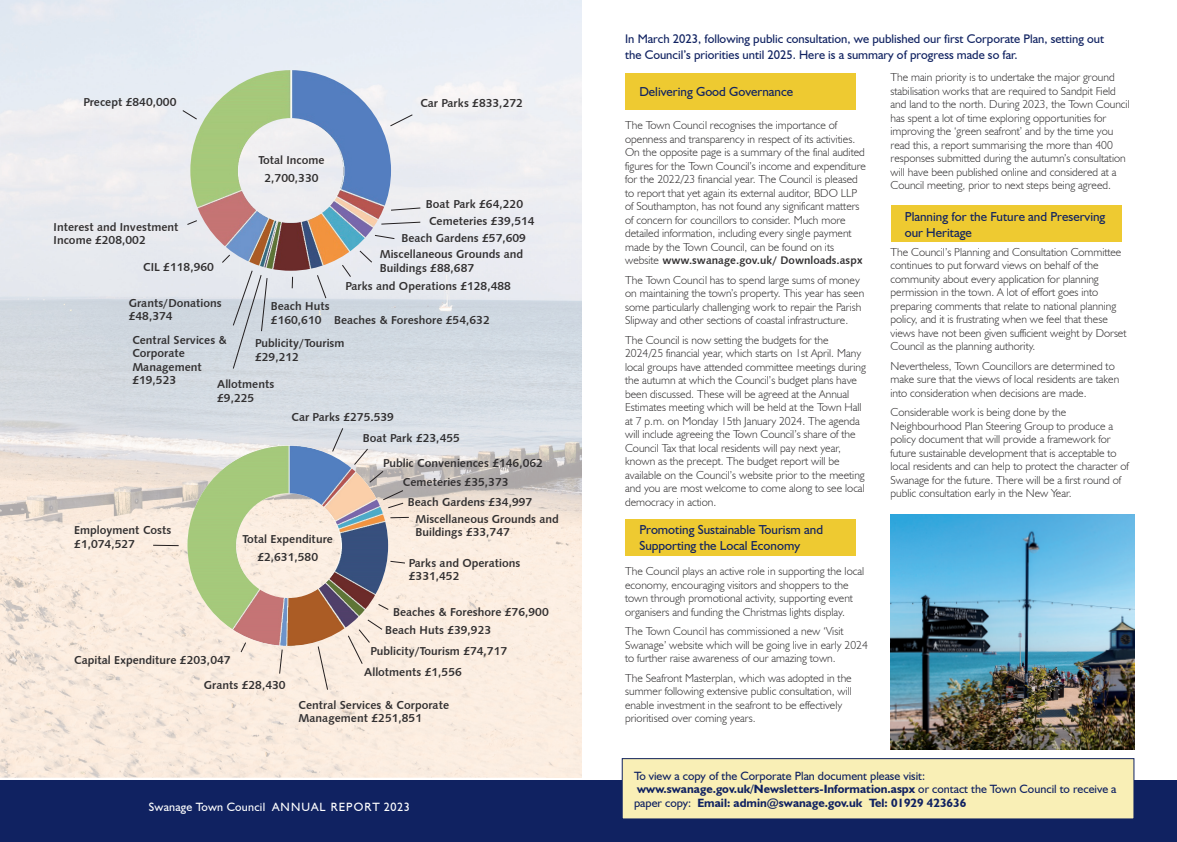
<style>
.page{position:relative;width:1177px;height:842px;background:#fff}
.page>*{position:absolute;margin:0;border:0;box-sizing:border-box;transform-origin:0 0}
.t1{font:13px/15.6px "Humanist 521 BT";color:#102261}
.t2{font:12.5px/16px "Humanist 521 BT";color:#102261}
.t3{font:12px/13.5px "Humanist 521 BT";color:#102261}
.t4{font:12px "Humanist 521 BT";letter-spacing:.02em;color:#fff}
.t5{font:300 11.5px/13.5px "Humanist 521 BT";color:#312f30}
.t6{font:11.5px/13.5px "Humanist 531 BT Bold A";color:#312f30}
.t7{font:11px "Humanist 531 BT Bold A";color:#312f30}
.s1{font-family:"Humanist 521 BT";font-weight:300;font-size:11.5px}
.s2{font-size:11.5px}
.s3{font-weight:700}
</style>
<div class="page">
<img style="left:547px;top:0;width:34px;height:778px">
<img style="left:0;top:247px;width:239px;height:283px">
<img style="left:388px;top:459px;width:159px;height:71px">
<img style="left:240px;top:646px;width:33px;height:132px">
<img style="left:0;top:530px;width:205px;height:248px">
<div style="left:376px;top:530px;width:171px;height:248px;background:#fceee1"></div>
<div style="left:342px;top:646px;width:34px;height:132px;background:#fbede0"></div>
<img style="left:205px;top:646px;width:35px;height:132px">
<img style="left:308px;top:646px;width:34px;height:132px">
<img style="left:273px;top:646px;width:35px;height:132px">
<div style="left:581px;top:780px;width:595px;height:62px;background:#102261"></div>
<img style="left:187px;top:445px;width:201px;height:201px">
<img style="left:190px;top:70px;width:201px;height:201px">
<div style="left:0;top:780px;width:581px;height:62px;background:#102261"></div>
<div style="left:625px;top:73px;width:231px;height:36px;background:#eeca31"></div>
<div style="left:625px;top:519px;width:231px;height:37px;background:#eeca31"></div>
<div style="left:890px;top:205px;width:231px;height:37px;background:#eeca31"></div>
<svg style="left:182px;top:110px;width:16px;height:10px"></svg>
<svg style="left:389px;top:114px;width:24px;height:13px"></svg>
<svg style="left:390px;top:207px;width:31px;height:4px"></svg>
<svg style="left:380px;top:221px;width:41px;height:4px"></svg>
<svg style="left:374px;top:234px;width:21px;height:5px"></svg>
<svg style="left:359px;top:250px;width:14px;height:13px"></svg>
<svg style="left:341px;top:264px;width:10px;height:14px"></svg>
<svg style="left:316px;top:274px;width:11px;height:25px"></svg>
<svg style="left:291px;top:276px;width:2px;height:13px"></svg>
<svg style="left:331px;top:427px;width:13px;height:25px"></svg>
<svg style="left:186px;top:220px;width:12px;height:5px"></svg>
<svg style="left:221px;top:254px;width:10px;height:10px"></svg>
<svg style="left:353px;top:448px;width:31px;height:35px"></svg>
<svg style="left:382px;top:490px;width:22px;height:19px"></svg>
<svg style="left:389px;top:517px;width:20px;height:1px"></svg>
<svg style="left:389px;top:560px;width:17px;height:4px"></svg>
<svg style="left:377px;top:603px;width:12px;height:7px"></svg>
<svg style="left:347px;top:619px;width:36px;height:46px;background:#eee1d6"></svg>
<svg style="left:317px;top:646px;width:11px;height:44px"></svg>
<svg style="left:279px;top:649px;width:4px;height:25px"></svg>
<svg style="left:240px;top:642px;width:7px;height:11px"></svg>
<svg style="left:152px;top:544px;width:27px;height:2px"></svg>
<img style="left:890px;top:515px;width:244px;height:234px">
<div style="left:622px;top:759px;width:511px;height:60px;background:#f9efb6"></div>
<div style="left:621px;top:758px;width:513px;height:61px;border:1px solid #102261"></div>
<svg style="left:232px;top:270px;width:36px;height:99px;background:#cbd1d8"></svg>
<p class="t6" style="left:83px;top:95px;width:94px">Precept £840,000</p>
<p class="t6" style="left:420px;top:96px;width:104px">Car Parks £833,272</p>
<p class="t6" style="left:54px;top:220px;width:126px">Interest and Investment<br>Income £208,002</p>
<p class="t6" style="left:143px;top:260px;width:72px">CIL £118,960</p>
<p class="t6" style="left:258px;top:151px;width:68px;line-height:18px;text-align:center">Total Income<br>2,700,330</p>
<p class="t6" style="left:426px;top:197px;width:99px">Boat Park £64,220</p>
<p class="t6" style="left:429px;top:214px;width:107px">Cemeteries £39,514</p>
<p class="t6" style="left:401px;top:231px;width:126px">Beach Gardens £57,609</p>
<p class="t6" style="left:380px;top:247px;width:145px">Miscellaneous Grounds and<br>Buildings £88,687</p>
<p class="t6" style="left:345px;top:279px;width:167px">Parks and Operations £128,488</p>
<p class="t6" style="left:129px;top:296px;width:94px">Grants/Donations £48,374</p>
<p class="t6" style="left:271px;top:299px;width:60px">Beach Huts £160,610</p>
<p class="t6" style="left:255px;top:336px;width:91px">Publicity/Tourism £29,212</p>
<p class="t6" style="left:217px;top:377px;width:59px">Allotments £9,225</p>
<p class="t6" style="left:334px;top:313px;width:157px">Beaches &amp; Foreshore £54,632</p>
<p class="t6" style="left:132px;top:333px;width:96px">Central Services &amp;<br>Corporate<br>Management £19,523</p>
<p class="t6" style="left:291px;top:410px;width:104px">Car Parks £275.539</p>
<p class="t6" style="left:383px;top:425px;width:161px;line-height:25px;text-indent:-20px">Boat Park £23,455<br>Public Conveniences £146,062</p>
<p class="t6" style="left:403px;top:475px;width:107px">Cemeteries £35,373</p>
<p class="t6" style="left:74px;top:523px;width:99px">Employment Costs £1,074,527</p>
<p class="t6" style="left:242px;top:530px;width:92px;line-height:18px;text-align:center">Total Expenditure £2,631,580</p>
<p class="t6" style="left:74px;top:653px;width:158px">Capital Expenditure £203,047</p>
<p class="t6" style="left:204px;top:678px;width:83px">Grants £28,430</p>
<p class="t6" style="left:408px;top:496px;width:126px">Beach Gardens £34,997</p>
<p class="t6" style="left:415px;top:512px;width:145px">Miscellaneous Grounds and<br>Buildings £33,747</p>
<p class="t6" style="left:409px;top:556px;width:113px">Parks and Operations £331,452</p>
<p class="t6" style="left:385px;top:602px;width:165px;line-height:18.4px;text-indent:8px">Beaches &amp; Foreshore £76,900<br>Beach Huts £39,923</p>
<p class="t6" style="left:370px;top:644px;width:138px">Publicity/Tourism £74,717</p>
<p class="t6" style="left:364px;top:665px;width:99px">Allotments £1,556</p>
<p class="t6" style="left:298px;top:698px;width:152px">Central Services &amp; Corporate<br>Management £251,851</p>
<p class="t4" style="left:149px;top:800px;width:263px">Swanage Town Council ANNUAL REPORT 2023</p>
<p class="t2" style="left:625px;top:31px;width:480px">In March 2023, following public consultation, we published our first Corporate Plan, setting out the Council’s priorities until 2025. Here is a summary of progress made so far.</p>
<p class="t1" style="left:639px;top:84px;width:155px">Delivering Good Governance</p>
<p class="t5" style="left:625px;top:118px;width:242px">The Town Council recognises the importance of openness and transparency in respect of its activities.<br>On the opposite page is a summary of the final audited figures for the Town Council’s income and expenditure for the 2022/23 financial year. The Council is pleased to report that yet again its external auditor, BDO LLP of Southampton, has not found any significant matters of concern for councillors to consider. Much more detailed information, including every single payment made by the Town Council, can be found on its</p>
<p class="t7" style="left:625px;top:253px;width:239px"><span class="s1">website</span> www.swanage.gov.uk/ Downloads.asp<span class="s2">x</span></p>
<p class="t5" style="left:625px;top:273px;width:241px">The Town Council has to spend large sums of money on maintaining the town’s property. This year has seen some particularly challenging work to repair the Parish Slipway and other sections of coastal infrastructure.</p>
<p class="t5" style="left:625px;top:333px;width:242px">The Council is now setting the budgets for the 2024/25 financial year, which starts on 1st April. Many local groups have attended committee meetings during the autumn at which the Council’s budget plans have been discussed. These will be agreed at the Annual Estimates meeting which will be held at the Town Hall at 7 p.m. on Monday 15th January 2024. The agenda will include agreeing the Town Council’s share of the Council Tax that local residents will pay next year, known as the precept. The budget report will be available on the Council’s website prior to the meeting and you are most welcome to come along to see local democracy in action.</p>
<p class="t1" style="left:639px;top:522px;width:185px">Promoting Sustainable Tourism and<br>Supporting the Local Economy</p>
<p class="t5" style="left:625px;top:564px;width:240px">The Council plays an active role in supporting the local economy, encouraging visitors and shoppers to the town through promotional activity, supporting event organisers and funding the Christmas lights display.</p>
<p class="t5" style="left:625px;top:624px;width:244px">The Town Council has commissioned a new ‘Visit<br>Swanage’ website which will be going live in early 2024 to further raise awareness of our amazing town.</p>
<p class="t5" style="left:625px;top:671px;width:228px">The Seafront Masterplan, which was adopted in the summer following extensive public consultation, will enable investment in the seafront to be effectively prioritised over coming years.</p>
<p class="t5" style="left:890px;top:71px;width:241px">The main priority is to undertake the major ground stabilisation works that are required to Sandpit Field and land to the north. During 2023, the Town Council has spent a lot of time exploring opportunities for improving the ‘green seafront’ and by the time you read this, a report summarising the more than 400 responses submitted during the autumn’s consultation will have been published online and considered at a Council meeting, prior to next steps being agreed.</p>
<p class="t1" style="left:904px;top:208px;width:202px">Planning for the Future and Preserving our Heritage</p>
<p class="t5" style="left:890px;top:245px;width:237px">The Council’s Planning and Consultation Committee continues to put forward views on behalf of the community about every application for planning permission in the town. A lot of effort goes into preparing comments that relate to national planning policy, and it is frustrating when we feel that these views have not been given sufficient weight by Dorset Council as the planning authority.</p>
<p class="t5" style="left:890px;top:359px;width:230px">Nevertheless, Town Councillors are determined to make sure that the views of local residents are taken into consideration when decisions are made.</p>
<p class="t5" style="left:890px;top:405px;width:240px">Considerable work is being done by the Neighbourhood Plan Steering Group to produce a policy document that will provide a framework for future sustainable development that is acceptable to local residents and can help to protect the character of Swanage for the future. There will be a first round of public consultation early in the New Year.</p>
<p class="t3" style="left:634px;top:769px;width:484px">To view a copy of the Corporate Plan document please visit: <span class="s3">www.swanage.gov.uk/Newsletters-Information.aspx</span> or contact the Town Council to receive a paper copy: <span class="s3">Email: admin@swanage.gov.uk Tel: 01929 423636</span></p>
</div>
